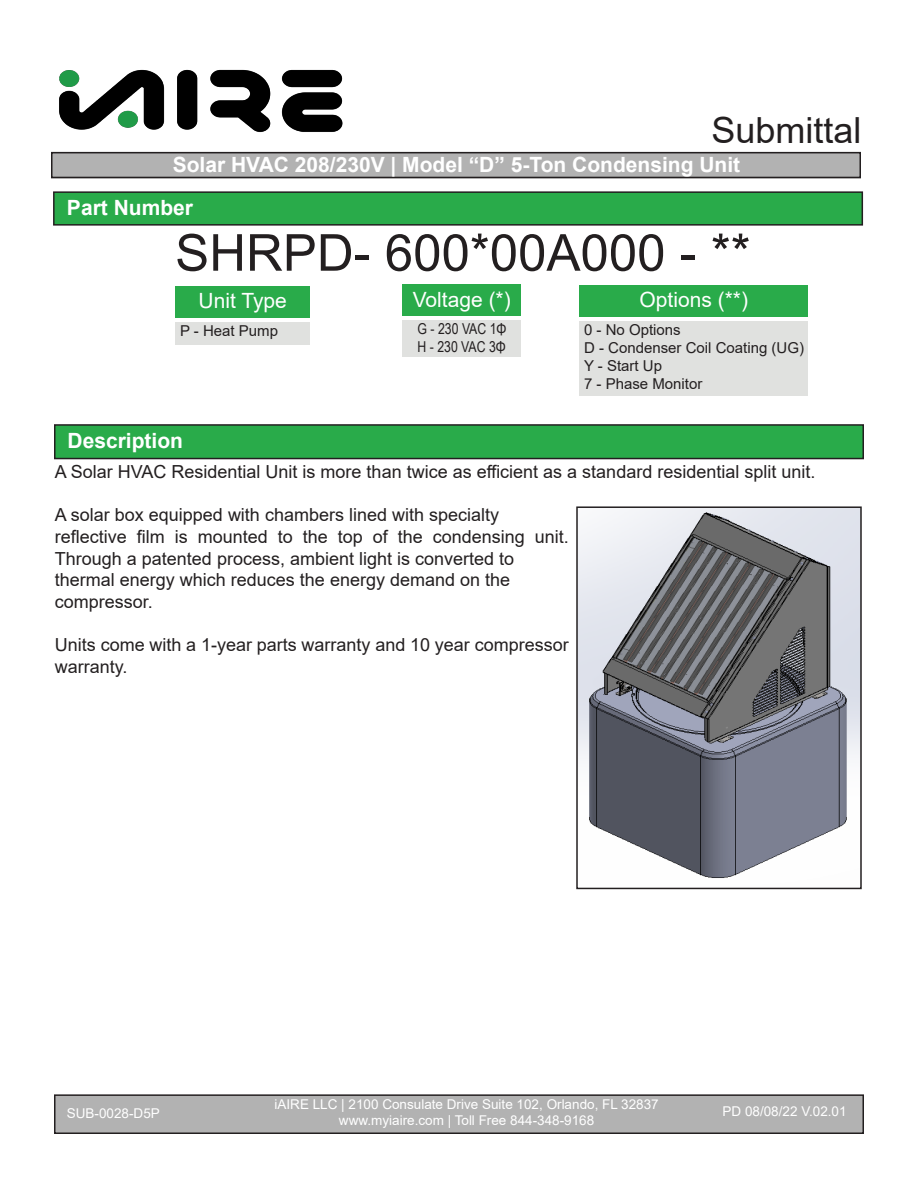
<style>
.page{position:relative;width:918px;height:1188px;background:#fff}
.page>*{position:absolute;margin:0;border:0;box-sizing:border-box;transform-origin:0 0}
.t1{font:51px "Arial";color:#231f20}
.t2{font:36px "Arial";color:#231f20}
.t3{font:700 21px "Arial";color:#fff}
.t4{font:21px "Arial";color:#fff}
.t5{font:18px/21.6px "Arial";color:#231f20}
.t6{font:15px "Arial";color:#231f20}
.t7{font:15px/18px "Arial Narrow";color:#231f20}
.t8{font:13.5px "Arial";color:#fff}
</style>
<div class="page">
<div style="left:55px;top:1095px;width:808px;height:38px;background:#b2b2b2"></div>
<div style="left:54px;top:1094px;width:810px;height:40px;border:2px solid #231f20"></div>
<div style="left:55px;top:425px;width:808px;height:34px;background:#29ab4a"></div>
<div style="left:54px;top:424px;width:810px;height:35px;border:2px solid #231f20"></div>
<div style="left:54px;top:192px;width:808px;height:33px;background:#29ab4a"></div>
<div style="left:53px;top:191px;width:810px;height:35px;border:2px solid #231f20"></div>
<img style="left:59px;top:69px;width:284px;height:64px">
<div style="left:52px;top:153px;width:808px;height:24px;background:#b2b2b2"></div>
<div style="left:51px;top:152px;width:810px;height:26px;border:2px solid #231f20"></div>
<img style="left:579px;top:509px;width:280px;height:369px">
<div style="left:576px;top:506px;width:286px;height:383px;border:2px solid #231f20"></div>
<div style="left:580px;top:285px;width:228px;height:31px;background:#29ab4a"></div>
<div style="left:580px;top:321px;width:228px;height:75px;background:#e0e1df"></div>
<div style="left:176px;top:286px;width:134px;height:31px;background:#29ab4a"></div>
<div style="left:176px;top:322px;width:134px;height:22px;background:#e0e1df"></div>
<div style="left:403px;top:284px;width:118px;height:32px;background:#29ab4a"></div>
<div style="left:403px;top:320px;width:118px;height:37px;background:#e0e1df"></div>
<p class="t2" style="left:712px;top:105px;width:152px">Submittal</p>
<p class="t3" style="left:173px;top:150px;width:569px">Solar HVAC 208/230V | Model “D” 5-Ton Condensing Unit</p>
<p class="t3" style="left:279px;top:150px;width:417px">SHRP-FB4 Solar HVAC Residential Units</p>
<p class="t3" style="left:67px;top:193px;width:128px">Part Number</p>
<p class="t1" style="left:175px;top:218px;width:577px">SHRPD- 600*00A000 - **</p>
<p class="t4" style="left:640px;top:285px;width:110px">Options (**)</p>
<p class="t6" style="left:584px;top:319px;width:98px">0 - No Options</p>
<p class="t6" style="left:584px;top:337px;width:222px">D - Condenser Coil Coating (UG)</p>
<p class="t6" style="left:584px;top:355px;width:80px">Y - Start Up</p>
<p class="t6" style="left:584px;top:373px;width:120px">7 - Phase Monitor</p>
<p class="t4" style="left:413px;top:285px;width:100px">Voltage (*)</p>
<p class="t7" style="left:418px;top:320px;width:91px">G - 230 VAC 1Φ<br>H - 230 VAC 3Φ</p>
<p class="t4" style="left:199px;top:286px;width:90px">Unit Type</p>
<p class="t6" style="left:180px;top:320px;width:100px">P - Heat Pump</p>
<p class="t3" style="left:68px;top:425px;width:117px">Description</p>
<p class="t5" style="left:55px;top:461px;width:762px">A Solar HVAC Residential Unit is more than twice as efficient as a standard residential split unit.</p>
<p class="t5" style="left:55px;top:504px;width:446px">A solar box equipped with chambers lined with specialty</p>
<p class="t5" style="left:55px;top:526px;width:515px">reflective film is mounted to the top of the condensing unit.<br>Through a patented process, ambient light is converted to</p>
<p class="t5" style="left:55px;top:569px;width:457px">thermal energy which reduces the energy demand on the</p>
<p class="t5" style="left:55px;top:590px;width:100px">compressor.</p>
<p class="t5" style="left:55px;top:634px;width:515px">Units come with a 1-year parts warranty and 10 year compressor warranty.</p>
<p class="t8" style="left:67px;top:1104px;width:95px">SUB-0028-D5P</p>
<p class="t8" style="left:275px;top:1095px;width:386px">iAIRE LLC | 2100 Consulate Drive Suite 102, Orlando, FL 32837</p>
<p class="t8" style="left:339px;top:1111px;width:257px">www.myiaire.com | Toll Free 844-348-9168</p>
<p class="t8" style="left:723px;top:1102px;width:126px">PD 08/08/22 V.02.01</p>
</div>
